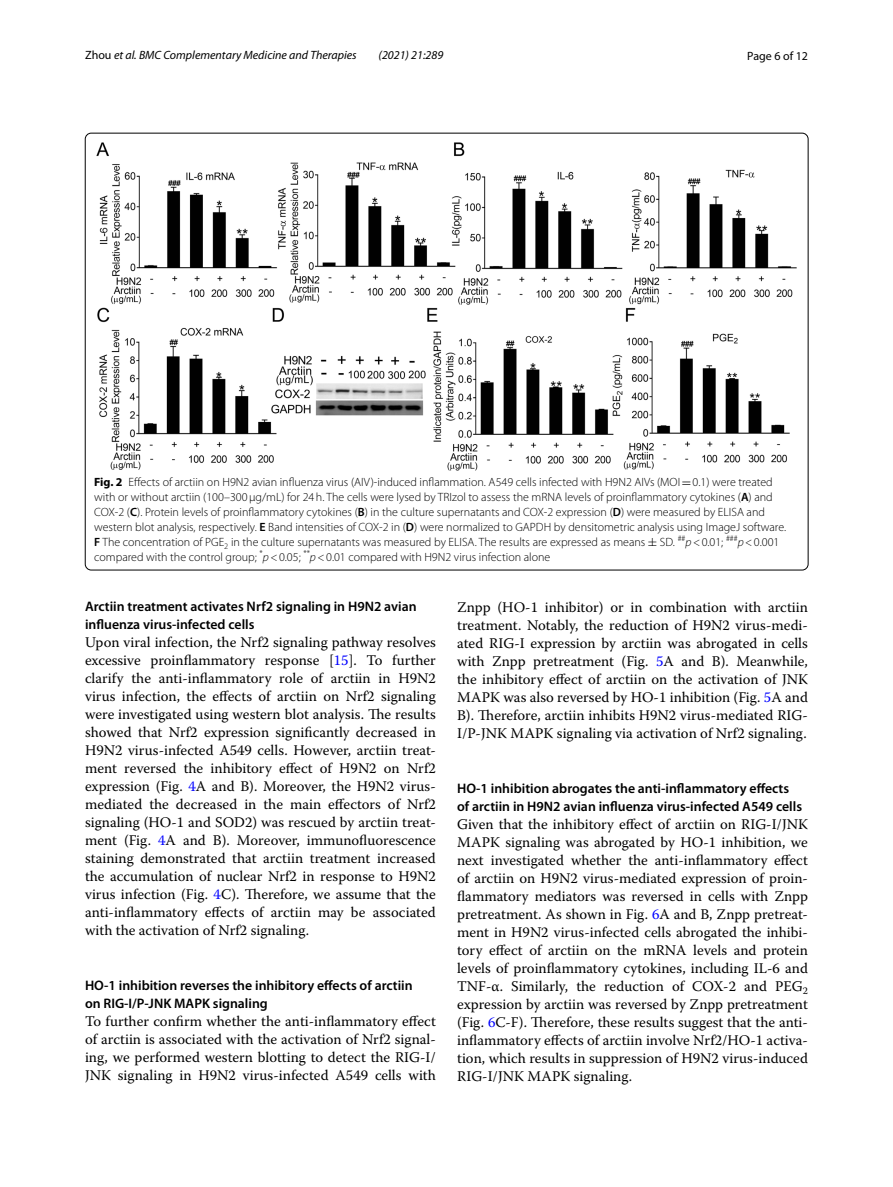
<style>
.page{position:relative;width:893px;height:1187px;background:#fff}
.page>*{position:absolute;margin:0;border:0;box-sizing:border-box;transform-origin:0 0}
.t1{font:14.7px/18px "Warnock Pro";color:#000;text-align:justify}
.t2{font:600 13.8px/18px "Myriad Pro";color:#000}
.t3{font:300 12px/15px "Myriad Pro";color:#000}
.t4{font:italic 12px "Myriad Pro";color:#000}
.t5{font:12px "Myriad Pro";color:#000}
.s1{font-style:normal}
.s2{font-weight:700}
.s3{font-family:"MTSY";font-weight:400}
.s4{font-weight:600}
.s5{font-style:italic}
.s6{color:#00f}
</style>
<div class="page">
<img style="left:96px;top:142px;width:701px;height:329px">
<p class="t4" style="left:85px;top:48px;width:273px"><span class="s1">Zhou</span> et al. BMC Complementary Medicine and Therapies</p>
<p class="t4" style="left:379px;top:48px;width:66px">(2021) 21:289</p>
<p class="t5" style="left:747px;top:48px;width:62px">Page 6 of 12</p>
<p class="t3" style="left:94px;top:474px;width:693px"><span class="s2">Fig. 2</span> Effects of arctiin on H9N2 avian influenza virus (AIV)-induced inflammation. A549 cells infected with H9N2 AIVs (MOI<span class="s3">=</span>0.1) were treated with or without arctiin (100–300μg/mL) for 24h. The cells were lysed by TRIzol to assess the mRNA levels of proinflammatory cytokines (<span class="s4">A</span>) and COX-2 (<span class="s4">C</span>). Protein levels of proinflammatory cytokines (<span class="s4">B</span>) in the culture supernatants and COX-2 expression (<span class="s4">D</span>) were measured by ELISA and western blot analysis, respectively. <span class="s4">E</span> Band intensities of COX-2 in (<span class="s4">D</span>) were normalized to GAPDH by densitometric analysis using ImageJ software.<br><span class="s4">F</span> The concentration of PGE<sub>2</sub> in the culture supernatants was measured by ELISA. The results are expressed as means <span class="s3">±</span> SD. <sup>##</sup><span class="s5">p</span>&lt;0.01; <sup>###</sup><span class="s5">p</span>&lt;0.001 compared with the control group; <sup>*</sup><span class="s5">p</span>&lt;0.05; <sup>**</sup><span class="s5">p</span>&lt;0.01 compared with H9N2 virus infection alone</p>
<p class="t2" style="left:85px;top:597px;width:333px">Arctiin treatment activates Nrf2 signaling in H9N2 avian influenza virus‑infected cells</p>
<p class="t1" style="left:85px;top:633px;width:352px">Upon viral infection, the Nrf2 signaling pathway resolves excessive proinflammatory response [<span class="s6">15</span>]. To further clarify the anti-inflammatory role of arctiin in H9N2 virus infection, the effects of arctiin on Nrf2 signaling were investigated using western blot analysis. The results showed that Nrf2 expression significantly decreased in H9N2 virus-infected A549 cells. However, arctiin treat&shy;ment reversed the inhibitory effect of H9N2 on Nrf2 expression (Fig. <span class="s6">4</span>A and B). Moreover, the H9N2 virus&shy;mediated the decreased in the main effectors of Nrf2 signaling (HO-1 and SOD2) was rescued by arctiin treat&shy;ment (Fig. <span class="s6">4</span>A and B). Moreover, immunofluorescence staining demonstrated that arctiin treatment increased the accumulation of nuclear Nrf2 in response to H9N2 virus infection (Fig. <span class="s6">4</span>C). Therefore, we assume that the anti-inflammatory effects of arctiin may be associated with the activation of Nrf2 signaling.</p>
<p class="t2" style="left:85px;top:976px;width:329px">HO‑1 inhibition reverses the inhibitory effects of arctiin on RIG‑I/P‑JNK MAPK signaling</p>
<p class="t1" style="left:85px;top:1012px;width:352px">To further confirm whether the anti-inflammatory effect of arctiin is associated with the activation of Nrf2 signal&shy;ing, we performed western blotting to detect the RIG-I/ JNK signaling in H9N2 virus-infected A549 cells with</p>
<p class="t1" style="left:457px;top:597px;width:352px">Znpp (HO-1 inhibitor) or in combination with arctiin treatment. Notably, the reduction of H9N2 virus-medi&shy;ated RIG-I expression by arctiin was abrogated in cells with Znpp pretreatment (Fig. <span class="s6">5</span>A and B). Meanwhile, the inhibitory effect of arctiin on the activation of JNK MAPK was also reversed by HO-1 inhibition (Fig. <span class="s6">5</span>A and B). Therefore, arctiin inhibits H9N2 virus-mediated RIG-I/P-JNK MAPK signaling via activation of Nrf2 signaling.</p>
<p class="t2" style="left:457px;top:778px;width:346px">HO‑1 inhibition abrogates the anti‑inflammatory effects of arctiin in H9N2 avian influenza virus‑infected A549 cells</p>
<p class="t1" style="left:457px;top:814px;width:352px">Given that the inhibitory effect of arctiin on RIG-I/JNK MAPK signaling was abrogated by HO-1 inhibition, we next investigated whether the anti-inflammatory effect of arctiin on H9N2 virus-mediated expression of proin&shy;flammatory mediators was reversed in cells with Znpp pretreatment. As shown in Fig. <span class="s6">6</span>A and B, Znpp pretreat&shy;ment in H9N2 virus-infected cells abrogated the inhibi&shy;tory effect of arctiin on the mRNA levels and protein levels of proinflammatory cytokines, including IL-6 and TNF-α. Similarly, the reduction of COX-2 and PEG<sub>2 </sub>expression by arctiin was reversed by Znpp pretreatment (Fig. <span class="s6">6</span>C-F). Therefore, these results suggest that the anti&shy;inflammatory effects of arctiin involve Nrf2/HO-1 activa&shy;tion, which results in suppression of H9N2 virus-induced RIG-I/JNK MAPK signaling.</p>
</div>
